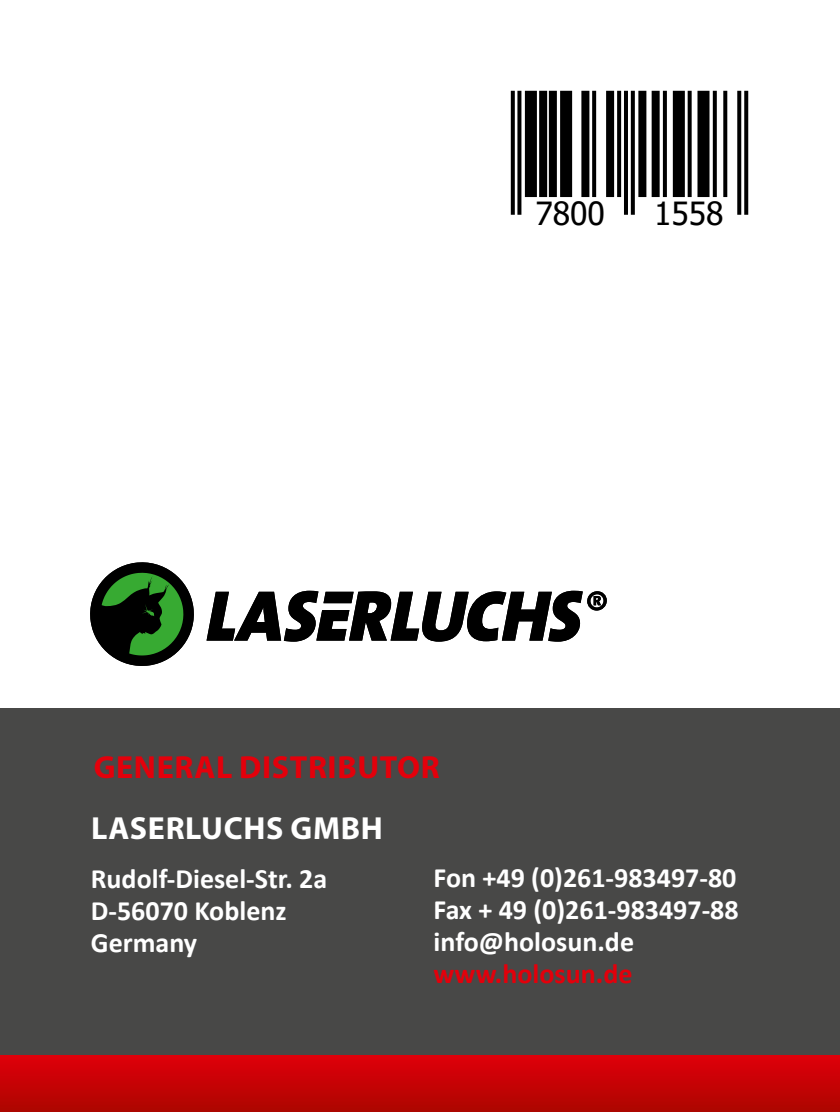
<style>
.page{position:relative;width:840px;height:1112px;background:#fff}
.page>*{position:absolute;margin:0;border:0;box-sizing:border-box;transform-origin:0 0}
.t1{font:700 32px "Myriad Pro";letter-spacing:.02em;color:#e3000b}
.t2{font:700 32px "Myriad Pro";letter-spacing:.02em;color:#fff}
.t3{font:32px "Tahoma";color:#000}
.t4{font:700 28px/32px "Calibri";color:#fff}
.t5{font:700 28px "Calibri";color:#e3000b}
</style>
<div class="page">
<div style="left:0;top:708px;width:839px;height:365px;background:#484847"></div>
<svg style="left:90px;top:562px;width:104px;height:103px"></svg>
<svg style="left:206px;top:590px;width:400px;height:51px"></svg>
<div style="left:0;top:1054px;width:839px;height:57px;background:linear-gradient(to bottom,#e1000b,#ad0600)"></div>
<svg style="left:514px;top:91px;width:228px;height:124px"></svg>
<svg style="left:510px;top:91px;width:4px;height:124px"></svg>
<svg style="left:517px;top:91px;width:4px;height:124px"></svg>
<div style="left:524px;top:91px;width:12px;height:106px;background:#000"></div>
<div style="left:539px;top:91px;width:8px;height:106px;background:#000"></div>
<div style="left:548px;top:91px;width:8px;height:106px;background:#000"></div>
<div style="left:559px;top:91px;width:12px;height:106px;background:#000"></div>
<div style="left:581px;top:91px;width:8px;height:106px;background:#000"></div>
<svg style="left:591px;top:91px;width:4px;height:106px"></svg>
<svg style="left:605px;top:91px;width:8px;height:106px"></svg>
<svg style="left:616px;top:91px;width:4px;height:106px"></svg>
<svg style="left:623px;top:91px;width:4px;height:124px"></svg>
<svg style="left:630px;top:91px;width:4px;height:124px"></svg>
<div style="left:638px;top:91px;width:8px;height:106px;background:#000"></div>
<div style="left:651px;top:91px;width:8px;height:106px;background:#000"></div>
<svg style="left:662px;top:91px;width:4px;height:106px"></svg>
<div style="left:672px;top:91px;width:12px;height:106px;background:#000"></div>
<svg style="left:687px;top:91px;width:4px;height:106px"></svg>
<div style="left:697px;top:91px;width:12px;height:106px;background:#000"></div>
<svg style="left:712px;top:91px;width:4px;height:106px"></svg>
<svg style="left:722px;top:91px;width:4px;height:106px"></svg>
<svg style="left:736px;top:91px;width:4px;height:124px"></svg>
<svg style="left:744px;top:91px;width:3px;height:124px"></svg>
<p class="t3" style="left:535px;top:191px;width:71px">7800</p>
<p class="t3" style="left:653px;top:191px;width:71px">1558</p>
<p class="t1" style="left:94px;top:746px;width:347px">GENERAL DISTRIBUTOR</p>
<p class="t2" style="left:91px;top:807px;width:293px">LASERLUCHS GMBH</p>
<p class="t4" style="left:91px;top:862px;width:238px">Rudolf-Diesel-Str. 2a<br>D-56070 Koblenz<br>Germany</p>
<p class="t4" style="left:433px;top:861px;width:306px;text-align:justify">Fon +49 (0)261-983497-80<br>Fax + 49 (0)261-983497-88 info@holosun.de</p>
<p class="t5" style="left:433px;top:954px;width:200px">www.holosun.de</p>
</div>
